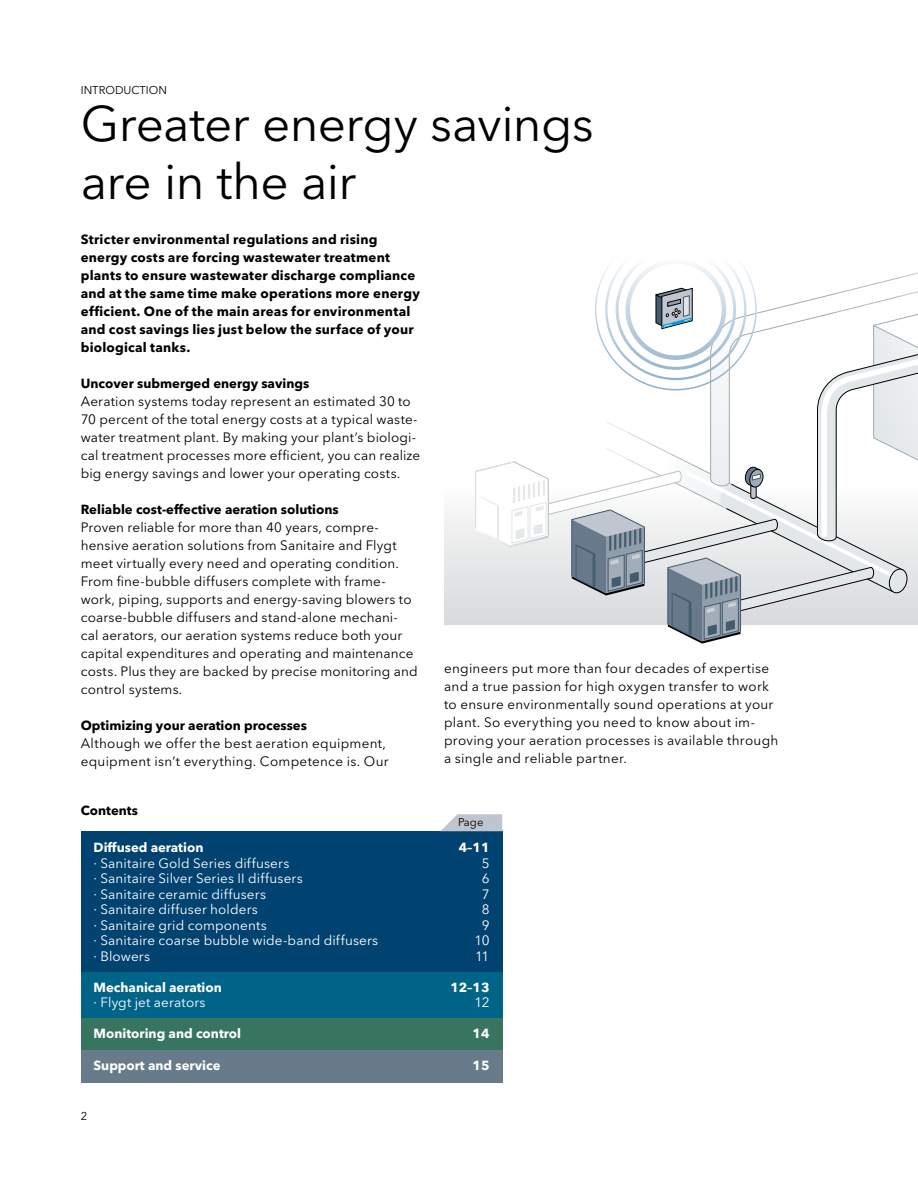
<style>
.page{position:relative;width:918px;height:1188px;background:#fff}
.page>*{position:absolute;margin:0;border:0;box-sizing:border-box;transform-origin:0 0}
.t1{font:49.5px/57.8px "Avenir Next LT Pro";letter-spacing:-.015em;color:#000}
.t2{font:13.5px/18px "Avenir Next LT Pro";letter-spacing:.015em;color:#000}
.t3{font:13.5px/15.6px "Avenir Next LT Pro";letter-spacing:.01em;color:#fff}
.t4{font:700 13.35px/18px "Avenir Next LT Pro";letter-spacing:.015em;color:#000}
.t5{font:700 13.2px "Avenir Next LT Pro";color:#000}
.t6{font:700 13.2px "Avenir Next LT Pro";color:#fff}
.t7{font:11.25px "Avenir Next LT Pro";color:#000}
</style>
<div class="page">
<svg style="left:444px;top:511px;width:31px;height:114px"></svg>
<svg style="left:475px;top:264px;width:443px;height:380px"></svg>
<div style="left:81px;top:831px;width:421px;height:145px;background:#004270"></div>
<div style="left:81px;top:972px;width:421px;height:47px;background:#006489"></div>
<div style="left:81px;top:1018px;width:421px;height:33px;background:#387560"></div>
<div style="left:81px;top:1050px;width:421px;height:33px;background:#687b8a"></div>
<svg style="left:441px;top:814px;width:61px;height:17px"></svg>
<p class="t7" style="left:81px;top:83px;width:88px">Introduction</p>
<h1 class="t1" style="left:81px;top:95px;width:515px">Greater energy savings are in the air</h1>
<p class="t4" style="left:81px;top:230px;width:341px">Stricter environmental regulations and rising energy costs are forcing wastewater treatment plants to ensure wastewater discharge compliance and at the same time make operations more energy efficient. One of the main areas for environmental and cost savings lies just below the surface of your biological tanks.</p>
<p class="t5" style="left:81px;top:375px;width:230px">Uncover submerged energy savings</p>
<p class="t2" style="left:81px;top:392px;width:341px">Aeration systems today represent an estimated 30 to 70 percent of the total energy costs at a typical waste&shy;water treatment plant. By making your plant’s biologi&shy;cal treatment processes more efficient, you can realize big energy savings and lower your operating costs.</p>
<p class="t5" style="left:81px;top:501px;width:259px">Reliable cost-effective aeration solutions</p>
<p class="t2" style="left:81px;top:518px;width:338px">Proven reliable for more than 40 years, compre&shy;hensive aeration solutions from Sanitaire and Flygt meet virtually every need and operating condition.<br>From fine-bubble diffusers complete with frame&shy;work, piping, supports and energy-saving blowers to coarse-bubble diffusers and stand-alone mechani&shy;cal aerators, our aeration systems reduce both your capital expenditures and operating and maintenance costs. Plus they are backed by precise monitoring and control systems.</p>
<p class="t5" style="left:81px;top:717px;width:228px">Optimizing your aeration processes</p>
<p class="t2" style="left:81px;top:734px;width:309px">Although we offer the best aeration equipment, equipment isn’t everything. Competence is. Our</p>
<p class="t5" style="left:81px;top:802px;width:59px">Contents</p>
<p class="t6" style="left:94px;top:839px;width:111px">Diffused aeration</p>
<p class="t3" style="left:94px;top:855px;width:286px">· Sanitaire Gold Series diffusers<br>· Sanitaire Silver Series II diffusers<br>· Sanitaire ceramic diffusers<br>· Sanitaire diffuser holders<br>· Sanitaire grid components<br>· Sanitaire coarse bubble wide-band diffusers · Blowers</p>
<p class="t6" style="left:94px;top:979px;width:130px">Mechanical aeration</p>
<p class="t3" style="left:94px;top:995px;width:114px">· Flygt jet aerators</p>
<p class="t6" style="left:94px;top:1026px;width:149px">Monitoring and control</p>
<p class="t6" style="left:94px;top:1057px;width:128px">Support and service</p>
<p class="t7" style="left:81px;top:1109px;width:8px">2</p>
<p class="t2" style="left:444px;top:659px;width:336px">engineers put more than four decades of expertise and a true passion for high oxygen transfer to work to ensure environmentally sound operations at your plant. So everything you need to know about im&shy;proving your aeration processes is available through a single and reliable partner.</p>
<p class="t7" style="left:458px;top:816px;width:27px">Page</p>
<p class="t6" style="left:459px;top:839px;width:32px">4–11</p>
<p class="t3" style="left:474px;top:855px;width:17px;text-align:center">5<br>6<br>7<br>8<br>9<br>10<br>11</p>
<p class="t6" style="left:450px;top:979px;width:41px">12–13</p>
<p class="t3" style="left:475px;top:995px;width:16px">12</p>
<p class="t6" style="left:473px;top:1026px;width:18px">14</p>
<p class="t6" style="left:473px;top:1057px;width:18px">15</p>
</div>
